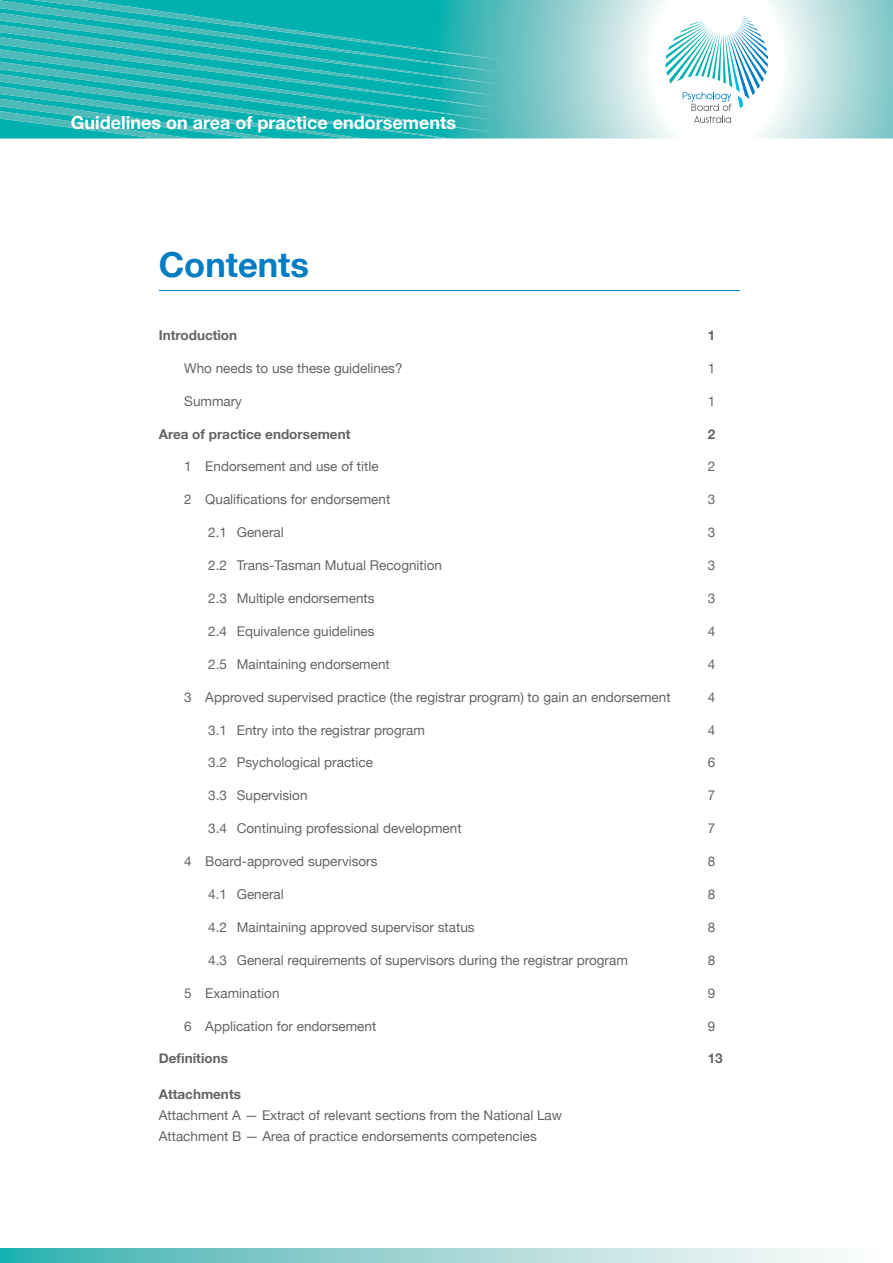
<style>
.page{position:relative;width:893px;height:1263px;background:#fff}
.page>*{position:absolute;margin:0;border:0;box-sizing:border-box;transform-origin:0 0}
.t1{font:700 34.5px "Helvetica Neue";color:#007dc3}
.t2{font:700 18px "Helvetica Neue";color:#fff}
.t3{font:13.5px/21px "Helvetica Neue";color:#636466}
.t4{font:700 13.5px "Helvetica Neue";color:#636466}
</style>
<div class="page">
<svg style="left:502px;top:0;width:391px;height:138px"></svg>
<svg style="left:0;top:0;width:502px;height:139px;background:#22b6b4"></svg>
<svg style="left:0;top:1248px;width:834px;height:15px;background:#9ad4d4"></svg>
<svg style="left:665px;top:16px;width:103px;height:107px"></svg>
<hr style="left:159px;top:290px;width:581px;height:1px;background:#007dc3">
<h2 class="t2" style="left:71px;top:112px;width:387px">Guidelines on area of practice endorsements</h2>
<h1 class="t1" style="left:159px;top:244px;width:152px">Contents</h1>
<p class="t4" style="left:159px;top:327px;width:80px">Introduction</p>
<p class="t4" style="left:708px;top:327px;width:9px">1</p>
<p class="t3" style="left:184px;top:357px;width:220px">Who needs to use these guidelines?</p>
<p class="t3" style="left:708px;top:357px;width:9px">1</p>
<p class="t3" style="left:184px;top:390px;width:59px">Summary</p>
<p class="t3" style="left:708px;top:390px;width:9px">1</p>
<p class="t4" style="left:159px;top:425px;width:193px">Area of practice endorsement</p>
<p class="t4" style="left:708px;top:425px;width:9px">2</p>
<p class="t3" style="left:184px;top:456px;width:196px">1 Endorsement and use of title</p>
<p class="t3" style="left:708px;top:456px;width:9px">2</p>
<p class="t3" style="left:184px;top:489px;width:208px">2 Qualifications for endorsement</p>
<p class="t3" style="left:708px;top:489px;width:9px">3</p>
<p class="t3" style="left:208px;top:522px;width:77px">2.1 General</p>
<p class="t3" style="left:708px;top:522px;width:9px">3</p>
<p class="t3" style="left:208px;top:555px;width:235px">2.2 Trans-Tasman Mutual Recognition</p>
<p class="t3" style="left:708px;top:555px;width:9px">3</p>
<p class="t3" style="left:208px;top:587px;width:168px">2.3 Multiple endorsements</p>
<p class="t3" style="left:708px;top:587px;width:9px">3</p>
<p class="t3" style="left:208px;top:620px;width:168px">2.4 Equivalence guidelines</p>
<p class="t3" style="left:708px;top:620px;width:9px">4</p>
<p class="t3" style="left:208px;top:653px;width:183px">2.5 Maintaining endorsement</p>
<p class="t3" style="left:708px;top:653px;width:9px">4</p>
<p class="t3" style="left:184px;top:686px;width:488px">3 Approved supervised practice (the registrar program) to gain an endorsement</p>
<p class="t3" style="left:708px;top:686px;width:9px">4</p>
<p class="t3" style="left:208px;top:719px;width:218px">3.1 Entry into the registrar program</p>
<p class="t3" style="left:708px;top:719px;width:9px">4</p>
<p class="t3" style="left:208px;top:752px;width:166px">3.2 Psychological practice</p>
<p class="t3" style="left:708px;top:752px;width:9px">6</p>
<p class="t3" style="left:208px;top:785px;width:101px">3.3 Supervision</p>
<p class="t3" style="left:708px;top:785px;width:9px">7</p>
<p class="t3" style="left:208px;top:818px;width:255px">3.4 Continuing professional development</p>
<p class="t3" style="left:708px;top:818px;width:9px">7</p>
<p class="t3" style="left:184px;top:850px;width:195px">4 Board-approved supervisors</p>
<p class="t3" style="left:708px;top:850px;width:9px">8</p>
<p class="t3" style="left:208px;top:883px;width:77px">4.1 General</p>
<p class="t3" style="left:708px;top:883px;width:9px">8</p>
<p class="t3" style="left:208px;top:916px;width:268px">4.2 Maintaining approved supervisor status</p>
<p class="t3" style="left:708px;top:916px;width:9px">8</p>
<p class="t3" style="left:208px;top:949px;width:421px">4.3 General requirements of supervisors during the registrar program</p>
<p class="t3" style="left:708px;top:949px;width:9px">8</p>
<p class="t3" style="left:184px;top:982px;width:97px">5 Examination</p>
<p class="t3" style="left:708px;top:982px;width:9px">9</p>
<p class="t3" style="left:184px;top:1015px;width:194px">6 Application for endorsement</p>
<p class="t3" style="left:708px;top:1015px;width:9px">9</p>
<p class="t4" style="left:159px;top:1050px;width:71px">Definitions</p>
<p class="t4" style="left:708px;top:1050px;width:17px">13</p>
<p class="t4" style="left:159px;top:1086px;width:84px">Attachments</p>
<p class="t3" style="left:159px;top:1105px;width:405px">Attachment A — Extract of relevant sections from the National Law<br>Attachment B — Area of practice endorsements competencies</p>
</div>
